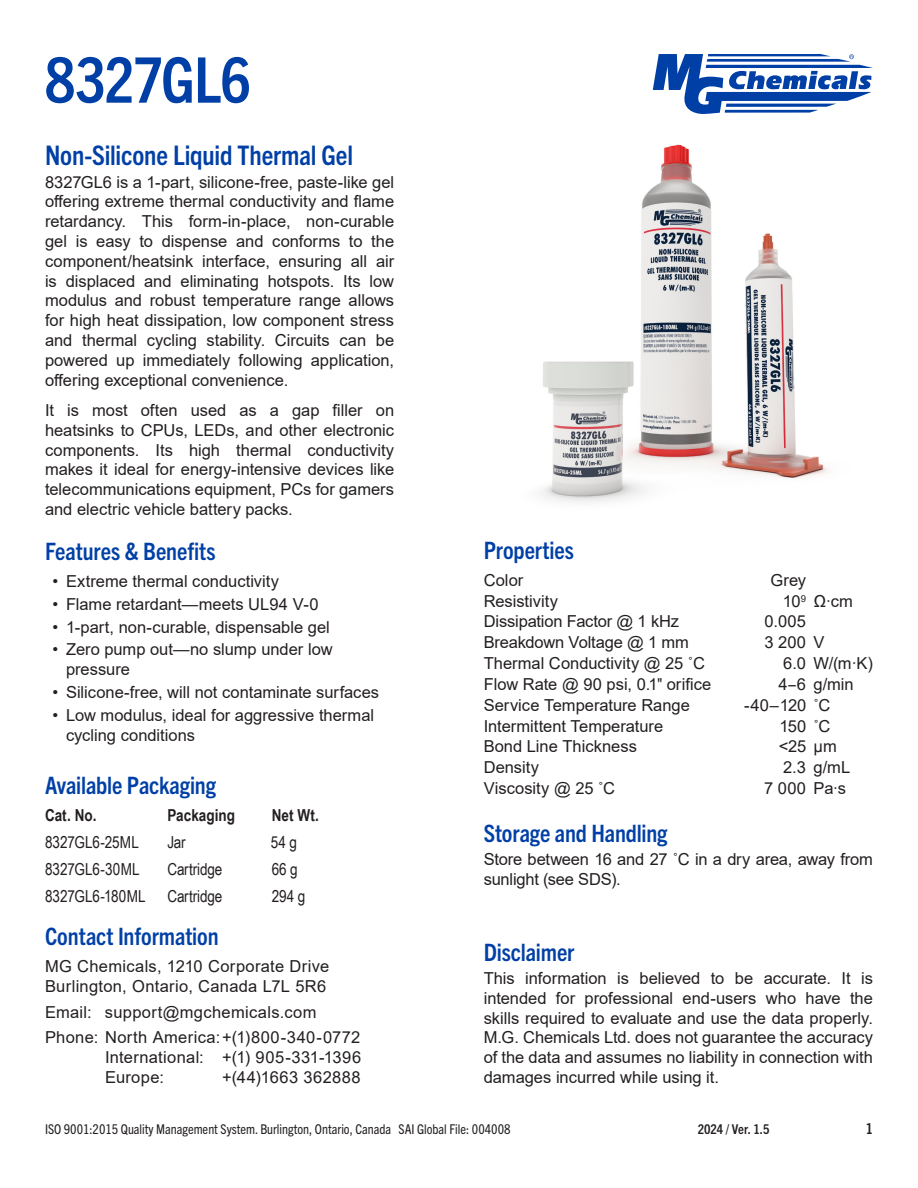
<style>
.page{position:relative;width:918px;height:1188px;background:#fff}
.page>*{position:absolute;margin:0;border:0;box-sizing:border-box;transform-origin:0 0}
.t1{font:700 condensed 63px "Trade Gothic Next LT Pro";letter-spacing:-.015em;color:#0040a6}
.Body_Text{font:700 condensed 27px "Trade Gothic Next LT Pro";letter-spacing:-.005em;color:#0040a6}
.H2_space_after{font:700 condensed 24px "Trade Gothic Next LT Pro";letter-spacing:-.005em;color:#0040a6}
.Body_Text_1st_Paragraph{font:16.5px/19.8px "Arial";letter-spacing:-.005em;color:#231f20;text-align:justify}
.Properties_List{font:16.5px "Arial";color:#231f20}
.Body_Text-2{font:16.5px/19.8px "Arial";color:#231f20;text-align:justify}
.Bullet_List_-_Features{font:16.5px/19.8px "Arial";color:#231f20}
.Contact_Information_Text{font:16.5px "Arial";letter-spacing:.02em;color:#231f20}
.Table_Body_Text{font:16.5px "Arial Narrow";letter-spacing:-.005em;color:#231f20}
.Table_Heading{font:700 16.5px "Arial Narrow";letter-spacing:.005em;color:#231f20}
.t2{font:700 condensed 15px "Trade Gothic Next LT Pro";color:#231f20}
.t3{font:condensed 13.5px "Trade Gothic Next LT Pro";color:#231f20}
.t4{font:700 condensed 13.5px "Trade Gothic Next LT Pro";color:#231f20}
.s1{font-style:italic}
.s2{font-family:"Arial Narrow"}
</style>
<div class="page">
<svg style="left:653px;top:54px;width:220px;height:60px"></svg>
<img style="left:541px;top:144px;width:288px;height:358px">
<h1 class="t1" style="left:45px;top:37px;width:207px">8327GL6</h1>
<p class="Body_Text" style="left:45px;top:137px;width:310px">Non-Silicone Liquid Thermal Gel</p>
<p class="Body_Text_1st_Paragraph" style="left:45px;top:172px;width:351px">8327GL6 is a 1-part, silicone-free, paste-like gel offering extreme thermal conductivity and flame retardancy. This form-in-place, non-curable gel is easy to dispense and conforms to the component/heatsink interface, ensuring all air is displaced and eliminating hotspots. Its low modulus and robust temperature range allows for high heat dissipation, low component stress and thermal cycling stability. Circuits can be powered up immediately following application, offering exceptional convenience.</p>
<p class="Body_Text-2" style="left:45px;top:400px;width:351px">It is most often used as a gap filler on heatsinks to CPUs, LEDs, and other electronic components. Its high thermal conductivity makes it ideal for energy-intensive devices like telecommunications equipment, PCs for gamers and electric vehicle battery packs.</p>
<p class="H2_space_after" style="left:45px;top:535px;width:172px">Features &amp; Benefits</p>
<p class="Bullet_List_-_Features" style="left:52px;top:571px;width:228px">• Extreme thermal conductivity</p>
<p class="Bullet_List_-_Features" style="left:52px;top:594px;width:268px">• Flame retardant—meets UL94 V-0</p>
<p class="Bullet_List_-_Features" style="left:52px;top:617px;width:279px">• 1-part, non-curable, dispensable gel</p>
<p class="Bullet_List_-_Features" style="left:66px;top:640px;width:268px;text-indent:-14px">• Zero pump out—no slump under low pressure</p>
<p class="Bullet_List_-_Features" style="left:52px;top:682px;width:328px">• Silicone-free, will not contaminate surfaces</p>
<p class="Bullet_List_-_Features" style="left:66px;top:705px;width:310px;text-indent:-14px">• Low modulus, ideal for aggressive thermal cycling conditions</p>
<p class="H2_space_after" style="left:45px;top:769px;width:173px">Available Packaging</p>
<p class="Table_Heading" style="left:45px;top:802px;width:53px">Cat. No.</p>
<p class="Table_Heading" style="left:167px;top:802px;width:69px">Packaging</p>
<p class="Table_Heading" style="left:272px;top:802px;width:49px">Net Wt.</p>
<p class="Table_Body_Text" style="left:45px;top:830px;width:95px">8327GL6-25ML</p>
<p class="Table_Body_Text" style="left:167px;top:830px;width:20px">Jar</p>
<p class="Table_Body_Text" style="left:271px;top:830px;width:28px">54 g</p>
<p class="Table_Body_Text" style="left:45px;top:857px;width:96px">8327GL6-30ML</p>
<p class="Table_Body_Text" style="left:167px;top:857px;width:56px">Cartridge</p>
<p class="Table_Body_Text" style="left:272px;top:857px;width:28px">66 g</p>
<p class="Table_Body_Text" style="left:45px;top:885px;width:102px">8327GL6-180ML</p>
<p class="Table_Body_Text" style="left:167px;top:885px;width:56px">Cartridge</p>
<p class="Table_Body_Text" style="left:272px;top:885px;width:35px">294 g</p>
<p class="H2_space_after" style="left:45px;top:920px;width:175px">Contact Information</p>
<p class="Contact_Information_Text" style="left:45px;top:955px;width:286px">MG Chemicals, 1210 Corporate Drive</p>
<p class="Contact_Information_Text" style="left:45px;top:975px;width:283px">Burlington, Ontario, Canada L7L 5R6</p>
<p class="Contact_Information_Text" style="left:45px;top:1000px;width:273px">Email: support@mgchemicals.com</p>
<p class="Contact_Information_Text" style="left:45px;top:1026px;width:317px">Phone: North America: +(1)800-340-0772</p>
<p class="Contact_Information_Text" style="left:105px;top:1046px;width:258px">International: +(1) 905-331-1396</p>
<p class="Contact_Information_Text" style="left:105px;top:1066px;width:60px">Europe:</p>
<p class="Contact_Information_Text" style="left:222px;top:1066px;width:140px">+(44)1663 362888</p>
<p class="H2_space_after" style="left:484px;top:534px;width:92px">Properties</p>
<p class="Properties_List" style="left:484px;top:569px;width:41px">Color</p>
<p class="Properties_List" style="left:771px;top:569px;width:37px">Grey</p>
<p class="Properties_List" style="left:484px;top:590px;width:76px">Resistivity</p>
<p class="Properties_List" style="left:783px;top:590px;width:72px">10<sup>9</sup> Ω·cm</p>
<p class="Properties_List" style="left:484px;top:610px;width:197px">Dissipation Factor @ 1 kHz</p>
<p class="Properties_List" style="left:765px;top:610px;width:43px">0.005</p>
<p class="Properties_List" style="left:484px;top:631px;width:207px">Breakdown Voltage @ 1 mm</p>
<p class="Properties_List" style="left:764px;top:631px;width:62px">3 200 V</p>
<p class="Properties_List" style="left:484px;top:652px;width:223px">Thermal Conductivity @ 25 ˚C</p>
<p class="Properties_List" style="left:783px;top:652px;width:91px">6.0 W/(m<span class="s1">·</span>K)</p>
<p class="Properties_List" style="left:484px;top:673px;width:229px">Flow Rate @ 90 psi, 0.1<span class="s2">″</span> orifice</p>
<p class="Properties_List" style="left:779px;top:673px;width:77px">4<span class="s2">–</span>6 g/min</p>
<p class="Properties_List" style="left:484px;top:694px;width:208px">Service Temperature Range</p>
<p class="Properties_List" style="left:744px;top:694px;width:88px">-40–120 ˚C</p>
<p class="Properties_List" style="left:484px;top:714px;width:181px">Intermittent Temperature</p>
<p class="Properties_List" style="left:780px;top:714px;width:52px">150 ˚C</p>
<p class="Properties_List" style="left:484px;top:735px;width:155px">Bond Line Thickness</p>
<p class="Properties_List" style="left:779px;top:735px;width:60px">&lt;25 <span class="s2">µ</span>m</p>
<p class="Properties_List" style="left:484px;top:756px;width:57px">Density</p>
<p class="Properties_List" style="left:783px;top:756px;width:69px">2.3 g/mL</p>
<p class="Properties_List" style="left:484px;top:777px;width:133px">Viscosity @ 25 ˚C</p>
<p class="Properties_List" style="left:764px;top:777px;width:83px">7 000 Pa·s</p>
<h2 class="H2_space_after" style="left:484px;top:817px;width:185px">Storage and Handling</h2>
<p class="Body_Text_1st_Paragraph" style="left:484px;top:849px;width:391px">Store between 16 and 27 ˚C in a dry area, away from sunlight (see SDS).</p>
<h2 class="H2_space_after" style="left:484px;top:936px;width:92px">Disclaimer</h2>
<p class="Body_Text_1st_Paragraph" style="left:484px;top:968px;width:391px">This information is believed to be accurate. It is intended for professional end-users who have the skills required to evaluate and use the data properly.<br>M.G. Chemicals Ltd. does not guarantee the accuracy of the data and assumes no liability in connection with damages incurred while using it.</p>
<p class="t3" style="left:45px;top:1120px;width:467px">ISO 9001:2015 Quality Management System. Burlington, Ontario, Canada SAI Global File: 004008</p>
<p class="t4" style="left:698px;top:1120px;width:73px">2024 / Ver. 1.5</p>
<p class="t2" style="left:866px;top:1118px;width:9px">1</p>
</div>
